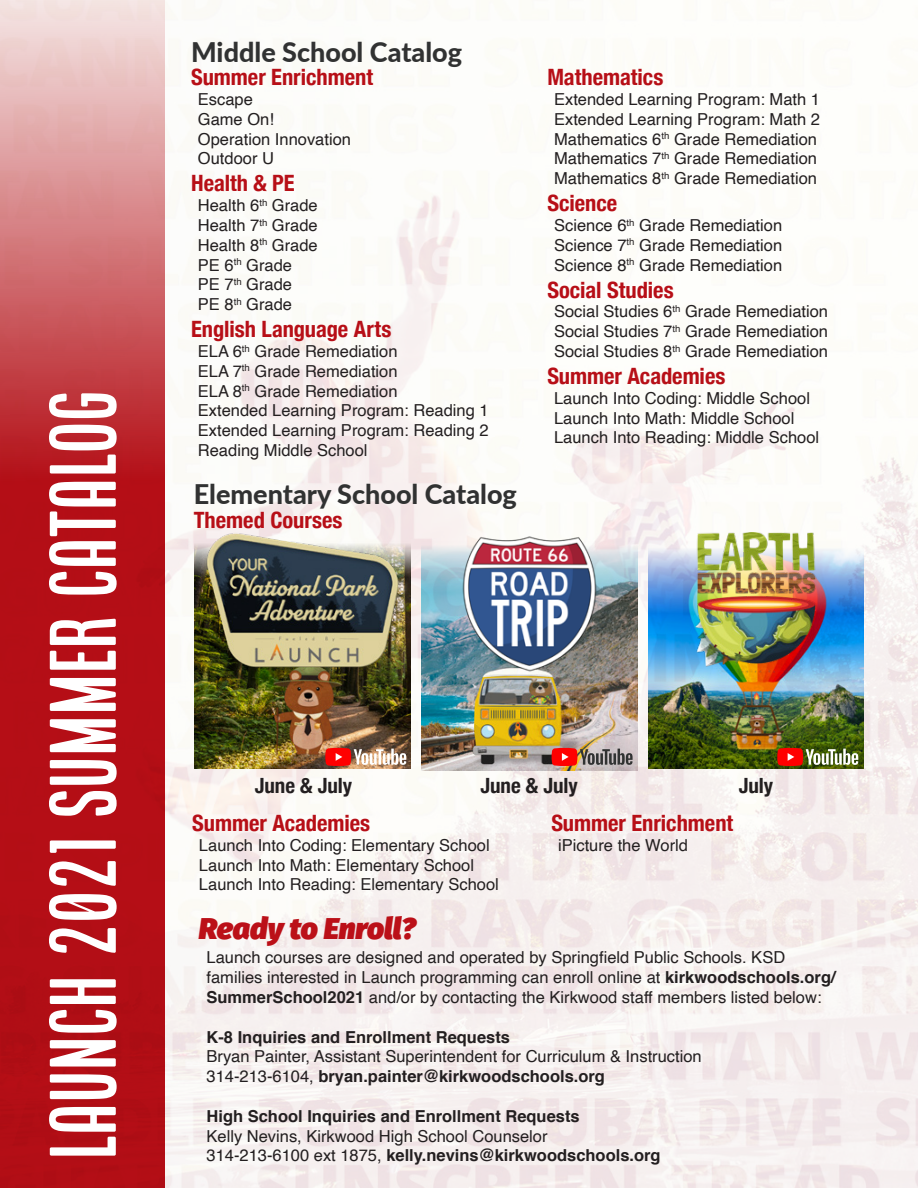
<style>
.page{position:relative;width:918px;height:1188px;background:#fff}
.page>*{position:absolute;margin:0;border:0;box-sizing:border-box;transform-origin:0 0}
.t1{font:82.5px "Airwaves Rounded";color:#fff}
.t2{font:italic 900 30px "Fira Sans";letter-spacing:-.005em;color:#bb1018}
.t3{font:800 27px "Lato";color:#313232}
.Subject_Area{font:700 condensed 22.5px "Helvetica Neue";color:#b70f17}
.t4{font:700 condensed 21px "Helvetica Neue";color:#231f20}
.Course_Title{font:16.5px/19.8px "Helvetica";color:#231f20}
.Course_Title-2{font:700 16.5px "Helvetica";color:#231f20}
.s1{font-weight:700}
.s2{font-weight:400}
</style>
<div class="page">
<img style="left:164px;top:0;width:754px;height:1188px">
<svg style="left:0;top:0;width:164px;height:1188px;background:#c0393f"></svg>
<img style="left:194px;top:541px;width:216px;height:228px">
<img style="left:421px;top:543px;width:216px;height:228px">
<img style="left:648px;top:541px;width:216px;height:228px">
<img style="left:695px;top:533px;width:122px;height:139px">
<img style="left:460px;top:533px;width:138px;height:141px">
<img style="left:205px;top:533px;width:194px;height:135px">
<svg style="left:552px;top:748px;width:81px;height:18px"></svg>
<svg style="left:325px;top:748px;width:81px;height:18px"></svg>
<svg style="left:777px;top:748px;width:81px;height:18px"></svg>
<p class="t1" style="left:36px;top:1160px;width:770px;rotate:-90deg">Launch 2021 Summer Catalog</p>
<p class="t3" style="left:191px;top:32px;width:272px">Middle School Catalog</p>
<p class="Subject_Area" style="left:191px;top:59px;width:183px">Summer Enrichment</p>
<p class="Course_Title" style="left:198px;top:90px;width:57px">Escape</p>
<p class="Course_Title" style="left:198px;top:110px;width:78px">Game On!</p>
<p class="Course_Title" style="left:198px;top:129px;width:155px">Operation Innovation</p>
<p class="Course_Title" style="left:198px;top:149px;width:78px">Outdoor U</p>
<p class="Subject_Area" style="left:191px;top:165px;width:105px">Health &amp; PE</p>
<p class="Course_Title" style="left:198px;top:196px;width:121px">Health 6<sup>th</sup> Grade</p>
<p class="Course_Title" style="left:198px;top:216px;width:121px">Health 7<sup>th</sup> Grade</p>
<p class="Course_Title" style="left:198px;top:236px;width:121px">Health 8<sup>th</sup> Grade</p>
<p class="Course_Title" style="left:198px;top:255px;width:96px">PE 6<sup>th</sup> Grade</p>
<p class="Course_Title" style="left:198px;top:275px;width:96px">PE 7<sup>th</sup> Grade</p>
<p class="Course_Title" style="left:198px;top:295px;width:96px">PE 8<sup>th</sup> Grade</p>
<p class="Subject_Area" style="left:191px;top:311px;width:202px">English Language Arts</p>
<p class="Course_Title" style="left:198px;top:342px;width:201px">ELA 6<sup>th</sup> Grade Remediation</p>
<p class="Course_Title" style="left:198px;top:362px;width:201px">ELA 7<sup>th</sup> Grade Remediation</p>
<p class="Course_Title" style="left:198px;top:381px;width:201px">ELA 8<sup>th</sup> Grade Remediation</p>
<p class="Course_Title" style="left:198px;top:401px;width:292px">Extended Learning Program: Reading 1</p>
<p class="Course_Title" style="left:198px;top:421px;width:292px">Extended Learning Program: Reading 2</p>
<p class="Course_Title" style="left:198px;top:441px;width:171px">Reading Middle School</p>
<p class="t3" style="left:194px;top:474px;width:325px">Elementary School Catalog</p>
<p class="Subject_Area" style="left:194px;top:502px;width:150px">Themed Courses</p>
<p class="Subject_Area" style="left:547px;top:59px;width:117px">Mathematics</p>
<p class="Course_Title" style="left:554px;top:90px;width:267px">Extended Learning Program: Math 1</p>
<p class="Course_Title" style="left:554px;top:110px;width:267px">Extended Learning Program: Math 2<br>Mathematics 6<sup>th</sup> Grade Remediation</p>
<p class="Course_Title" style="left:554px;top:149px;width:264px">Mathematics 7<sup>th</sup> Grade Remediation</p>
<p class="Course_Title" style="left:554px;top:169px;width:264px">Mathematics 8<sup>th</sup> Grade Remediation</p>
<p class="Subject_Area" style="left:547px;top:185px;width:72px">Science</p>
<p class="Course_Title" style="left:554px;top:216px;width:230px">Science 6<sup>th</sup> Grade Remediation</p>
<p class="Course_Title" style="left:554px;top:236px;width:230px">Science 7<sup>th</sup> Grade Remediation</p>
<p class="Course_Title" style="left:554px;top:255px;width:230px">Science 8<sup>th</sup> Grade Remediation</p>
<p class="Subject_Area" style="left:547px;top:271px;width:128px">Social Studies</p>
<p class="Course_Title" style="left:554px;top:302px;width:275px">Social Studies 6<sup>th</sup> Grade Remediation</p>
<p class="Course_Title" style="left:554px;top:322px;width:275px">Social Studies 7<sup>th</sup> Grade Remediation</p>
<p class="Course_Title" style="left:554px;top:342px;width:275px">Social Studies 8<sup>th</sup> Grade Remediation</p>
<p class="Subject_Area" style="left:547px;top:357px;width:180px">Summer Academies</p>
<p class="Course_Title" style="left:554px;top:389px;width:257px">Launch Into Coding: Middle School</p>
<p class="Course_Title" style="left:554px;top:408px;width:242px">Launch Into Math: Middle School</p>
<p class="Course_Title" style="left:554px;top:428px;width:267px">Launch Into Reading: Middle School</p>
<p class="t4" style="left:255px;top:768px;width:99px">June &amp; July</p>
<p class="t4" style="left:480px;top:768px;width:99px">June &amp; July</p>
<p class="t4" style="left:739px;top:768px;width:36px">July</p>
<p class="Subject_Area" style="left:551px;top:804px;width:183px">Summer Enrichment</p>
<p class="Course_Title" style="left:558px;top:836px;width:131px">iPicture the World</p>
<p class="Subject_Area" style="left:192px;top:804px;width:180px">Summer Academies</p>
<p class="Course_Title" style="left:199px;top:836px;width:292px">Launch Into Coding: Elementary School</p>
<p class="Course_Title" style="left:199px;top:855px;width:277px">Launch Into Math: Elementary School</p>
<p class="Course_Title" style="left:199px;top:875px;width:301px">Launch Into Reading: Elementary School</p>
<p class="t2" style="left:199px;top:900px;width:219px">Ready to Enroll?</p>
<p class="Course_Title" style="left:207px;top:948px;width:631px">Launch courses are designed and operated by Springfield Public Schools. KSD families interested in Launch programming can enroll online at <span class="s1">kirkwoodschools.org/<br>SummerSchool2021</span> and/or by contacting the Kirkwood staff members listed below:</p>
<p class="Course_Title-2" style="left:207px;top:1023px;width:305px">K-8 Inquiries and Enrollment Requests</p>
<p class="Course_Title" style="left:207px;top:1047px;width:497px">Bryan Painter, Assistant Superintendent for Curriculum &amp; Instruction</p>
<p class="Course_Title-2" style="left:207px;top:1063px;width:400px"><span class="s2">314-213-6104,</span> bryan.painter@kirkwoodschools.org</p>
<p class="Course_Title-2" style="left:207px;top:1103px;width:375px">High School Inquiries and Enrollment Requests</p>
<p class="Course_Title" style="left:207px;top:1126px;width:343px">Kelly Nevins, Kirkwood High School Counselor</p>
<p class="Course_Title-2" style="left:207px;top:1142px;width:456px"><span class="s2">314-213-6100 ext 1875,</span> kelly.nevins@kirkwoodschools.org</p>
</div>
